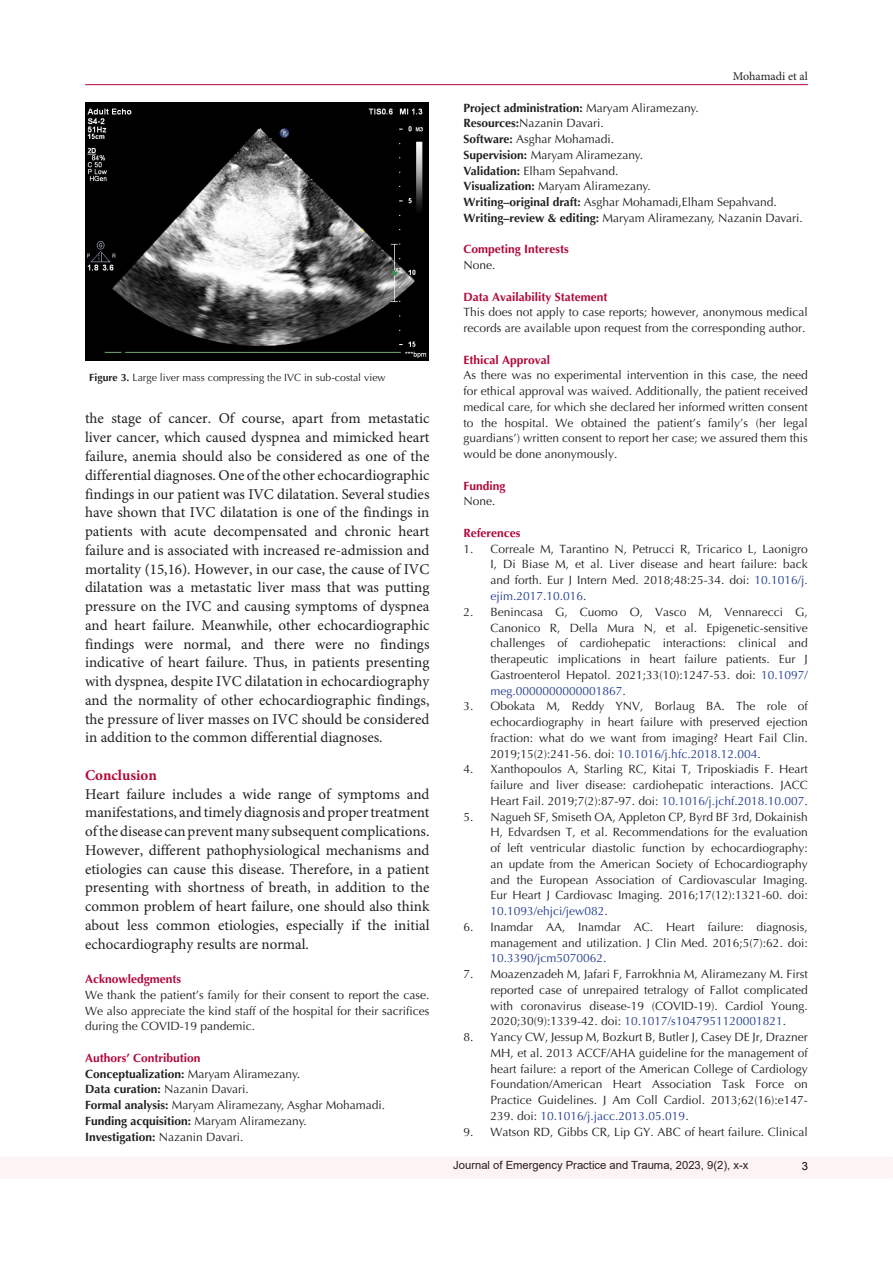
<style>
.page{position:relative;width:893px;height:1263px;background:#fff}
.page>*{position:absolute;margin:0;border:0;box-sizing:border-box;transform-origin:0 0}
.t1{font:15px/18.8px "Minion Pro";color:#231f20;text-align:justify}
.Pa1{font:700 15px "Minion Pro";color:#b30838}
.t2{font:12px/15.8px "Optima LT Std";color:#231f20;text-align:justify}
.t3{font:700 12px "Optima LT Std";color:#231f20}
.Pa1-2{font:700 12px "Optima LT Std";color:#b30838}
.t4{font:12px "Minion Pro";letter-spacing:-.005em;color:#231f20}
.t5{font:11.25px "Arial";color:#231f20}
.t6{font:11.25px "Arial";color:#000}
.t7{font:10.5px "Optima LT Std";color:#231f20}
.s1{font-weight:700}
.s2{font-weight:400}
.s3{color:#253f8e}
</style>
<div class="page">
<hr style="left:85px;top:84px;width:723px;height:1px;background:#b30838">
<div style="left:0;top:1157px;width:893px;height:22px;background:#fdf3f4"></div>
<img style="left:86px;top:103px;width:343px;height:258px">
<p class="t7" style="left:89px;top:372px;width:298px"><span class="s1">Figure 3.</span> Large liver mass compressing the IVC in sub-costal view</p>
<p class="t1" style="left:85px;top:410px;width:346px">the stage of cancer. Of course, apart from metastatic liver cancer, which caused dyspnea and mimicked heart failure, anemia should also be considered as one of the differential diagnoses. One of the other echocardiographic findings in our patient was IVC dilatation. Several studies have shown that IVC dilatation is one of the findings in patients with acute decompensated and chronic heart failure and is associated with increased re-admission and mortality (15,16). However, in our case, the cause of IVC dilatation was a metastatic liver mass that was putting pressure on the IVC and causing symptoms of dyspnea and heart failure. Meanwhile, other echocardiographic findings were normal, and there were no findings indicative of heart failure. Thus, in patients presenting with dyspnea, despite IVC dilatation in echocardiography and the normality of other echocardiographic findings, the pressure of liver masses on IVC should be considered in addition to the common differential diagnoses.</p>
<p class="Pa1" style="left:85px;top:764px;width:73px">Conclusion</p>
<p class="t1" style="left:85px;top:785px;width:346px">Heart failure includes a wide range of symptoms and manifestations, and timely diagnosis and proper treatment of the disease can prevent many subsequent complications.<br>However, different pathophysiological mechanisms and etiologies can cause this disease. Therefore, in a patient presenting with shortness of breath, in addition to the common problem of heart failure, one should also think about less common etiologies, especially if the initial echocardiography results are normal.</p>
<p class="Pa1-2" style="left:85px;top:972px;width:98px">Acknowledgments</p>
<p class="t2" style="left:85px;top:987px;width:346px">We thank the patient’s family for their consent to report the case.<br>We also appreciate the kind staff of the hospital for their sacrifices during the COVID-19 pandemic.</p>
<p class="Pa1-2" style="left:85px;top:1051px;width:117px">Authors’ Contribution</p>
<p class="t3" style="left:85px;top:1066px;width:217px">Conceptualization: <span class="s2">Maryam Aliramezany.</span></p>
<p class="t2" style="left:85px;top:1081px;width:165px"><span class="s1">Data curation:</span> Nazanin Davari.</p>
<p class="t2" style="left:85px;top:1097px;width:302px"><span class="s1">Formal analysis:</span> Maryam Aliramezany, Asghar Mohamadi.</p>
<p class="t3" style="left:85px;top:1114px;width:223px">Funding acquisition: <span class="s2">Maryam Aliramezany.</span></p>
<p class="t3" style="left:85px;top:1129px;width:160px">Investigation: <span class="s2">Nazanin Davari.</span></p>
<p class="t4" style="left:733px;top:69px;width:77px">Mohamadi et al</p>
<p class="t3" style="left:463px;top:101px;width:237px">Project administration: <span class="s2">Maryam Aliramezany.</span></p>
<p class="t2" style="left:463px;top:116px;width:142px"><span class="s1">Resources:</span>Nazanin Davari.</p>
<p class="t2" style="left:463px;top:131px;width:152px"><span class="s1">Software:</span> Asghar Mohamadi.</p>
<p class="t2" style="left:463px;top:147px;width:181px"><span class="s1">Supervision:</span> Maryam Aliramezany.</p>
<p class="t2" style="left:463px;top:163px;width:156px"><span class="s1">Validation:</span> Elham Sepahvand.</p>
<p class="t2" style="left:463px;top:179px;width:189px"><span class="s1">Visualization:</span> Maryam Aliramezany.</p>
<p class="t2" style="left:463px;top:194px;width:315px"><span class="s1">Writing–original draft:</span> Asghar Mohamadi,Elham Sepahvand.</p>
<p class="t2" style="left:463px;top:210px;width:341px"><span class="s1">Writing–review &amp; editing:</span> Maryam Aliramezany, Nazanin Davari.</p>
<p class="Pa1-2" style="left:463px;top:242px;width:107px">Competing Interests</p>
<p class="t2" style="left:463px;top:257px;width:34px">None.</p>
<p class="Pa1-2" style="left:463px;top:290px;width:146px">Data Availability Statement</p>
<p class="t2" style="left:463px;top:305px;width:346px">This does not apply to case reports; however, anonymous medical records are available upon request from the corresponding author.</p>
<p class="Pa1-2" style="left:463px;top:353px;width:88px">Ethical Approval</p>
<p class="t2" style="left:463px;top:368px;width:346px">As there was no experimental intervention in this case, the need for ethical approval was waived. Additionally, the patient received medical care, for which she declared her informed written consent to the hospital. We obtained the patient’s family’s (her legal guardians’) written consent to report her case; we assured them this would be done anonymously.</p>
<p class="Pa1-2" style="left:463px;top:479px;width:44px">Funding</p>
<p class="t2" style="left:463px;top:494px;width:34px">None.</p>
<p class="Pa1-2" style="left:463px;top:526px;width:59px">References</p>
<p class="t2" style="left:490px;top:541px;width:319px;text-indent:-27px">1. Correale M, Tarantino N, Petrucci R, Tricarico L, Laonigro I, Di Biase M, et al. Liver disease and heart failure: back and forth. Eur J Intern Med. 2018;48:25-34. doi: <span class="s3">10.1016/j. ejim.2017.10.016</span>.</p>
<p class="t2" style="left:490px;top:604px;width:319px;text-indent:-27px">2. Benincasa G, Cuomo O, Vasco M, Vennarecci G, Canonico R, Della Mura N, et al. Epigenetic-sensitive challenges of cardiohepatic interactions: clinical and therapeutic implications in heart failure patients. Eur J Gastroenterol Hepatol. 2021;33(10):1247-53. doi: <span class="s3">10.1097/ meg.0000000000001867</span>.</p>
<p class="t2" style="left:490px;top:698px;width:319px;text-indent:-27px">3. Obokata M, Reddy YNV, Borlaug BA. The role of echocardiography in heart failure with preserved ejection fraction: what do we want from imaging? Heart Fail Clin.<br>2019;15(2):241-56. doi: <span class="s3">10.1016/j.hfc.2018.12.004</span>.</p>
<p class="t2" style="left:490px;top:761px;width:319px;text-indent:-27px">4. Xanthopoulos A, Starling RC, Kitai T, Triposkiadis F. Heart failure and liver disease: cardiohepatic interactions. JACC Heart Fail. 2019;7(2):87-97. doi: <span class="s3">10.1016/j.jchf.2018.10.007</span>.</p>
<p class="t2" style="left:490px;top:809px;width:319px;text-indent:-27px">5. Nagueh SF, Smiseth OA, Appleton CP, Byrd BF 3rd, Dokainish H, Edvardsen T, et al. Recommendations for the evaluation of left ventricular diastolic function by echocardiography: an update from the American Society of Echocardiography and the European Association of Cardiovascular Imaging.<br>Eur Heart J Cardiovasc Imaging. 2016;17(12):1321-60. doi:<br><span class="s3">10.1093/ehjci/jew082</span>.</p>
<p class="t2" style="left:490px;top:919px;width:319px;text-indent:-27px">6. Inamdar AA, Inamdar AC. Heart failure: diagnosis, management and utilization. J Clin Med. 2016;5(7):62. doi:<br><span class="s3">10.3390/jcm5070062</span>.</p>
<p class="t2" style="left:490px;top:966px;width:319px;text-indent:-27px">7. Moazenzadeh M, Jafari F, Farrokhnia M, Aliramezany M. First reported case of unrepaired tetralogy of Fallot complicated with coronavirus disease-19 (COVID-19). Cardiol Young.<br>2020;30(9):1339-42. doi: <span class="s3">10.1017/s1047951120001821</span>.</p>
<p class="t2" style="left:490px;top:1029px;width:319px;text-indent:-27px">8. Yancy CW, Jessup M, Bozkurt B, Butler J, Casey DE Jr, Drazner MH, et al. 2013 ACCF/AHA guideline for the management of heart failure: a report of the American College of Cardiology Foundation/American Heart Association Task Force on Practice Guidelines. J Am Coll Cardiol. 2013;62(16):e147- 239. doi: <span class="s3">10.1016/j.jacc.2013.05.019</span>.</p>
<p class="t2" style="left:463px;top:1124px;width:346px">9. Watson RD, Gibbs CR, Lip GY. ABC of heart failure. Clinical</p>
<p class="t5" style="left:453px;top:1157px;width:297px">Journal of Emergency Practice and Trauma, 2023, 9(2), x-x</p>
<p class="t6" style="left:802px;top:1158px;width:8px">3</p>
</div>
